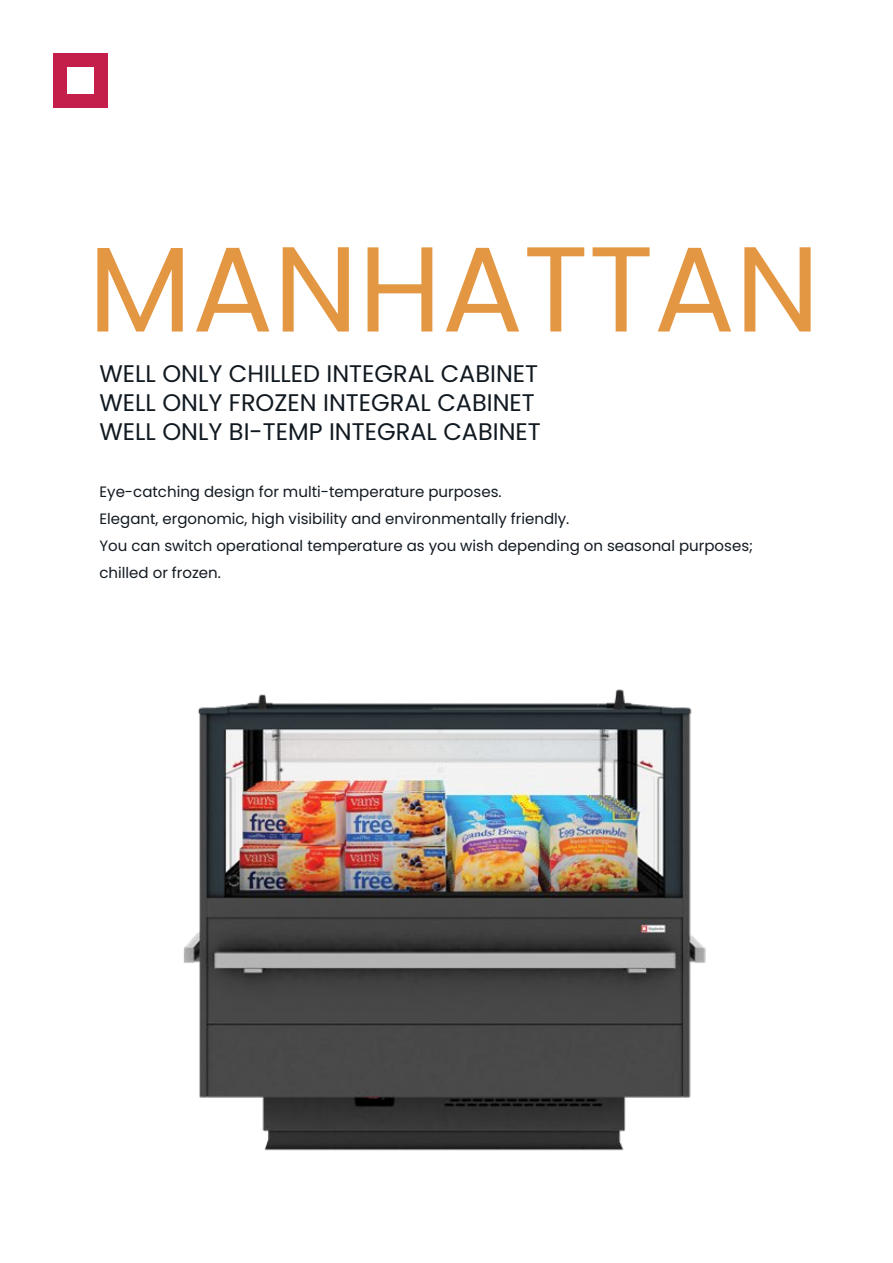
<style>
.page{position:relative;width:893px;height:1263px;background:#fff}
.page>*{position:absolute;margin:0;border:0;box-sizing:border-box;transform-origin:0 0}
.t1{font:120.75px "Poppins";color:#e49742}
.t2{font:24px/28.8px "Poppins";color:#111921}
.t3{font:15px/27px "Poppins";color:#111921}
</style>
<div class="page">
<div style="left:54px;top:54px;width:54px;height:54px;background:#c41f4b"></div>
<div style="left:68px;top:67px;width:26px;height:27px;background:#fff"></div>
<img style="left:183px;top:689px;width:523px;height:462px">
<h1 class="t1" style="left:88px;top:219px;width:733px">MANHATTAN</h1>
<h2 class="t2" style="left:100px;top:360px;width:443px">WELL ONLY CHILLED INTEGRAL CABINET<br>WELL ONLY FROZEN INTEGRAL CABINET<br>WELL ONLY BI-TEMP INTEGRAL CABINET</h2>
<p class="t3" style="left:100px;top:478px;width:655px">Eye-catching design for multi-temperature purposes.<br>Elegant, ergonomic, high visibility and environmentally friendly.<br>You can switch operational temperature as you wish depending on seasonal purposes; chilled or frozen.</p>
</div>
